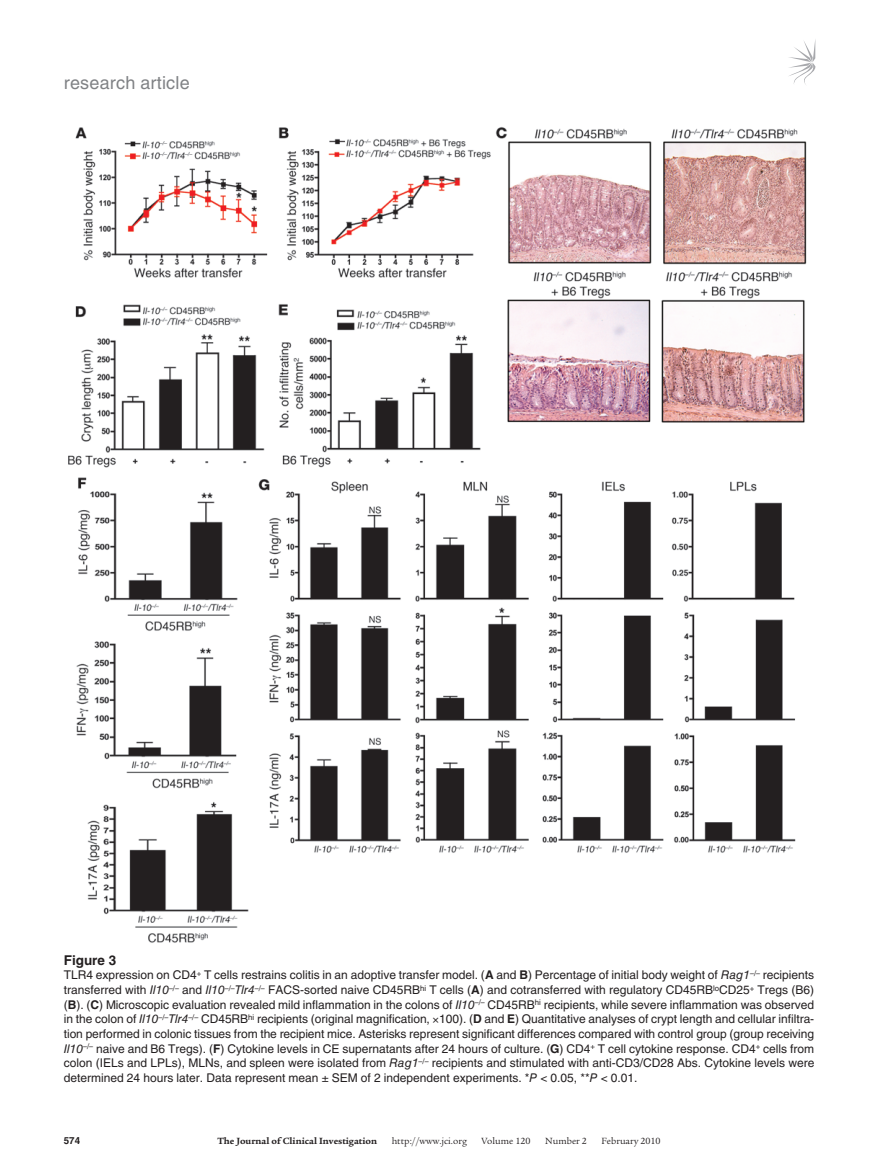
<style>
.page{position:relative;width:878px;height:1174px;background:#fff}
.page>*{position:absolute;margin:0;border:0;box-sizing:border-box;transform-origin:0 0}
.t1{font:18px "Helvetica LT Std";letter-spacing:.01em;color:#808285}
.t2{font:700 13.5px "Helvetica LT Std";color:#231f20}
.t3{font:12px/14.7px "Helvetica LT Std";color:#231f20;text-align:justify}
.t4{font:9.75px "Legacy Serif Std";color:#231f20}
.t5{font:700 9.75px "Legacy Serif Std";color:#231f20}
.t6{font:700 9.75px "Helvetica LT Std";color:#231f20}
.s1{font-weight:700}
.s2{font-style:italic}
</style>
<div class="page">
<svg style="left:789px;top:41px;width:26px;height:44px"></svg>
<img style="left:68px;top:127px;width:739px;height:816px">
<h1 class="t1" style="left:64px;top:72px;width:127px">research article</h1>
<p class="t2" style="left:64px;top:951px;width:54px">Figure 3</p>
<p class="t3" style="left:64px;top:967px;width:752px">TLR4 expression on CD4<sup>+</sup> T cells restrains colitis in an adoptive transfer model. (<span class="s1">A</span> and <span class="s1">B</span>) Percentage of initial body weight of <span class="s2">Rag1</span><sup>–/–</sup> recipients transferred with <span class="s2">Il10</span><sup>–/–</sup> and <span class="s2">Il10</span><sup>–/–</sup><span class="s2">Tlr4</span><sup>–/–</sup> FACS-sorted naive CD45RB<sup>hi</sup> T cells (<span class="s1">A</span>) and cotransferred with regulatory CD45RB<sup>lo</sup>CD25<sup>+</sup> Tregs (B6) (<span class="s1">B</span>). (<span class="s1">C</span>) Microscopic evaluation revealed mild inflammation in the colons of <span class="s2">Il10</span><sup>–/–</sup> CD45RB<sup>hi</sup> recipients, while severe inflammation was observed in the colon of <span class="s2">Il10</span><sup>–/–</sup><span class="s2">Tlr4</span><sup>–/–</sup> CD45RB<sup>hi</sup> recipients (original magnification, 100). (<span class="s1">D</span> and <span class="s1">E</span>) Quantitative analyses of crypt length and cellular infiltra&shy;tion performed in colonic tissues from the recipient mice. Asterisks represent significant differences compared with control group (group receiving <span class="s2">Il10</span><sup>–/–</sup> naive and B6 Tregs). (<span class="s1">F</span>) Cytokine levels in CE supernatants after 24 hours of culture. (<span class="s1">G</span>) CD4<sup>+</sup> T cell cytokine response. CD4<sup>+</sup> cells from colon (IELs and LPLs), MLNs, and spleen were isolated from <span class="s2">Rag1</span><sup>–/–</sup> recipients and stimulated with anti-CD3/CD28 Abs. Cytokine levels were determined 24 hours later. Data represent mean ± SEM of 2 independent experiments. *<span class="s2">P</span> &lt; 0.05, **<span class="s2">P</span> &lt; 0.01.</p>
<p class="t6" style="left:64px;top:1134px;width:18px">574</p>
<p class="t5" style="left:217px;top:1135px;width:161px">The Journal of Clinical Investigation</p>
<p class="t4" style="left:391px;top:1135px;width:77px">http://www.jci.org</p>
<p class="t4" style="left:481px;top:1135px;width:50px">Volume 120</p>
<p class="t4" style="left:545px;top:1135px;width:43px">Number 2</p>
<p class="t4" style="left:601px;top:1135px;width:61px">February 2010</p>
</div>
